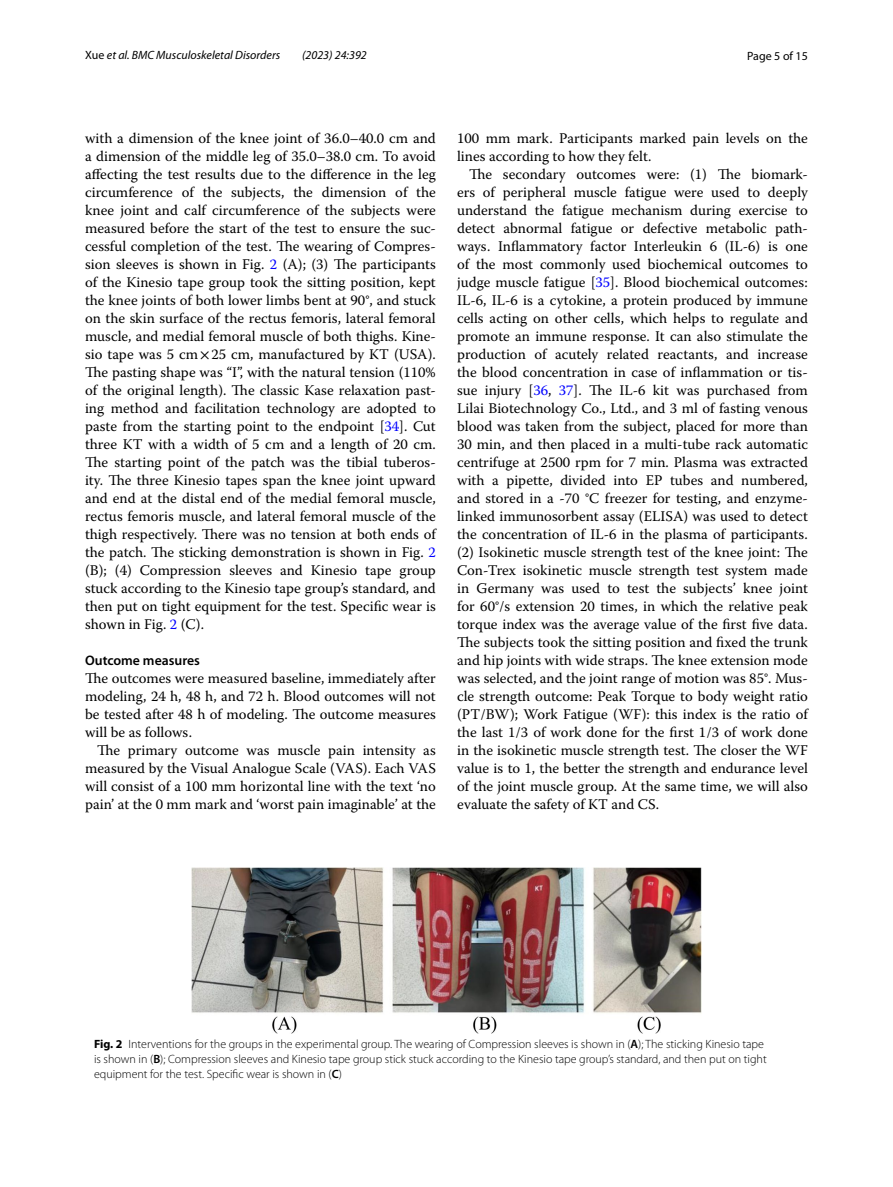
<style>
.page{position:relative;width:893px;height:1187px;background:#fff}
.page>*{position:absolute;margin:0;border:0;box-sizing:border-box;transform-origin:0 0}
.t1{font:14.7px/18px "Warnock Pro";color:#000;text-align:justify}
.t2{font:600 13.8px "Myriad Pro";color:#000}
.t3{font:300 12px/15px "Myriad Pro";color:#000}
.t4{font:italic 12px "Myriad Pro";color:#000}
.t5{font:12px "Myriad Pro";color:#000}
.s1{font-style:normal}
.s2{color:#00f}
.s3{font-family:"STIX"}
.s4{font-weight:700}
.s5{font-weight:600}
</style>
<div class="page">
<img style="left:191px;top:867px;width:511px;height:165px">
<p class="t4" style="left:85px;top:48px;width:197px"><span class="s1">Xue</span> et al. BMC Musculoskeletal Disorders</p>
<p class="t4" style="left:302px;top:48px;width:66px">(2023) 24:392</p>
<p class="t5" style="left:747px;top:48px;width:62px">Page 5 of 15</p>
<p class="t1" style="left:85px;top:128px;width:352px">with a dimension of the knee joint of 36.0–40.0 cm and a dimension of the middle leg of 35.0–38.0 cm. To avoid affecting the test results due to the difference in the leg circumference of the subjects, the dimension of the knee joint and calf circumference of the subjects were measured before the start of the test to ensure the suc&shy;cessful completion of the test. The wearing of Compres&shy;sion sleeves is shown in Fig. <span class="s2">2</span> (A); (3) The participants of the Kinesio tape group took the sitting position, kept the knee joints of both lower limbs bent at 90°, and stuck on the skin surface of the rectus femoris, lateral femoral muscle, and medial femoral muscle of both thighs. Kine&shy;sio tape was 5 cm<span class="s3">×</span>25 cm, manufactured by KT (USA).<br>The pasting shape was “I”, with the natural tension (110% of the original length). The classic Kase relaxation past&shy;ing method and facilitation technology are adopted to paste from the starting point to the endpoint [<span class="s2">34</span>]. Cut three KT with a width of 5 cm and a length of 20 cm.<br>The starting point of the patch was the tibial tuberos&shy;ity. The three Kinesio tapes span the knee joint upward and end at the distal end of the medial femoral muscle, rectus femoris muscle, and lateral femoral muscle of the thigh respectively. There was no tension at both ends of the patch. The sticking demonstration is shown in Fig. <span class="s2">2 </span>(B); (4) Compression sleeves and Kinesio tape group stuck according to the Kinesio tape group’s standard, and then put on tight equipment for the test. Specific wear is shown in Fig. <span class="s2">2</span> (C).</p>
<p class="t2" style="left:85px;top:651px;width:117px">Outcome measures</p>
<p class="t1" style="left:85px;top:668px;width:352px">The outcomes were measured baseline, immediately after modeling, 24 h, 48 h, and 72 h. Blood outcomes will not be tested after 48 h of modeling. The outcome measures will be as follows.</p>
<p class="t1" style="left:85px;top:740px;width:352px;text-indent:12px">The primary outcome was muscle pain intensity as measured by the Visual Analogue Scale (VAS). Each VAS will consist of a 100 mm horizontal line with the text ‘no pain’ at the 0 mm mark and ‘worst pain imaginable’ at the</p>
<p class="t1" style="left:457px;top:128px;width:352px">100 mm mark. Participants marked pain levels on the lines according to how they felt.</p>
<p class="t1" style="left:457px;top:164px;width:352px;text-indent:12px">The secondary outcomes were: (1) The biomark&shy;ers of peripheral muscle fatigue were used to deeply understand the fatigue mechanism during exercise to detect abnormal fatigue or defective metabolic path&shy;ways. Inflammatory factor Interleukin 6 (IL-6) is one of the most commonly used biochemical outcomes to judge muscle fatigue [<span class="s2">35</span>]. Blood biochemical outcomes:<br>IL-6, IL-6 is a cytokine, a protein produced by immune cells acting on other cells, which helps to regulate and promote an immune response. It can also stimulate the production of acutely related reactants, and increase the blood concentration in case of inflammation or tis&shy;sue injury [<span class="s2">36</span>, <span class="s2">37</span>]. The IL-6 kit was purchased from Lilai Biotechnology Co., Ltd., and 3 ml of fasting venous blood was taken from the subject, placed for more than 30 min, and then placed in a multi-tube rack automatic centrifuge at 2500 rpm for 7 min. Plasma was extracted with a pipette, divided into EP tubes and numbered, and stored in a -70 °C freezer for testing, and enzyme&shy;linked immunosorbent assay (ELISA) was used to detect the concentration of IL-6 in the plasma of participants. (2) Isokinetic muscle strength test of the knee joint: The Con-Trex isokinetic muscle strength test system made in Germany was used to test the subjects’ knee joint for 60°/s extension 20 times, in which the relative peak torque index was the average value of the first five data.<br>The subjects took the sitting position and fixed the trunk and hip joints with wide straps. The knee extension mode was selected, and the joint range of motion was 85°. Mus&shy;cle strength outcome: Peak Torque to body weight ratio (PT/BW); Work Fatigue (WF): this index is the ratio of the last 1/3 of work done for the first 1/3 of work done in the isokinetic muscle strength test. The closer the WF value is to 1, the better the strength and endurance level of the joint muscle group. At the same time, we will also evaluate the safety of KT and CS.</p>
<p class="t3" style="left:94px;top:1036px;width:674px"><span class="s4">Fig. 2</span> Interventions for the groups in the experimental group. The wearing of Compression sleeves is shown in (<span class="s5">A</span>); The sticking Kinesio tape is shown in (<span class="s5">B</span>); Compression sleeves and Kinesio tape group stick stuck according to the Kinesio tape group’s standard, and then put on tight equipment for the test. Specific wear is shown in (<span class="s5">C</span>)</p>
</div>
